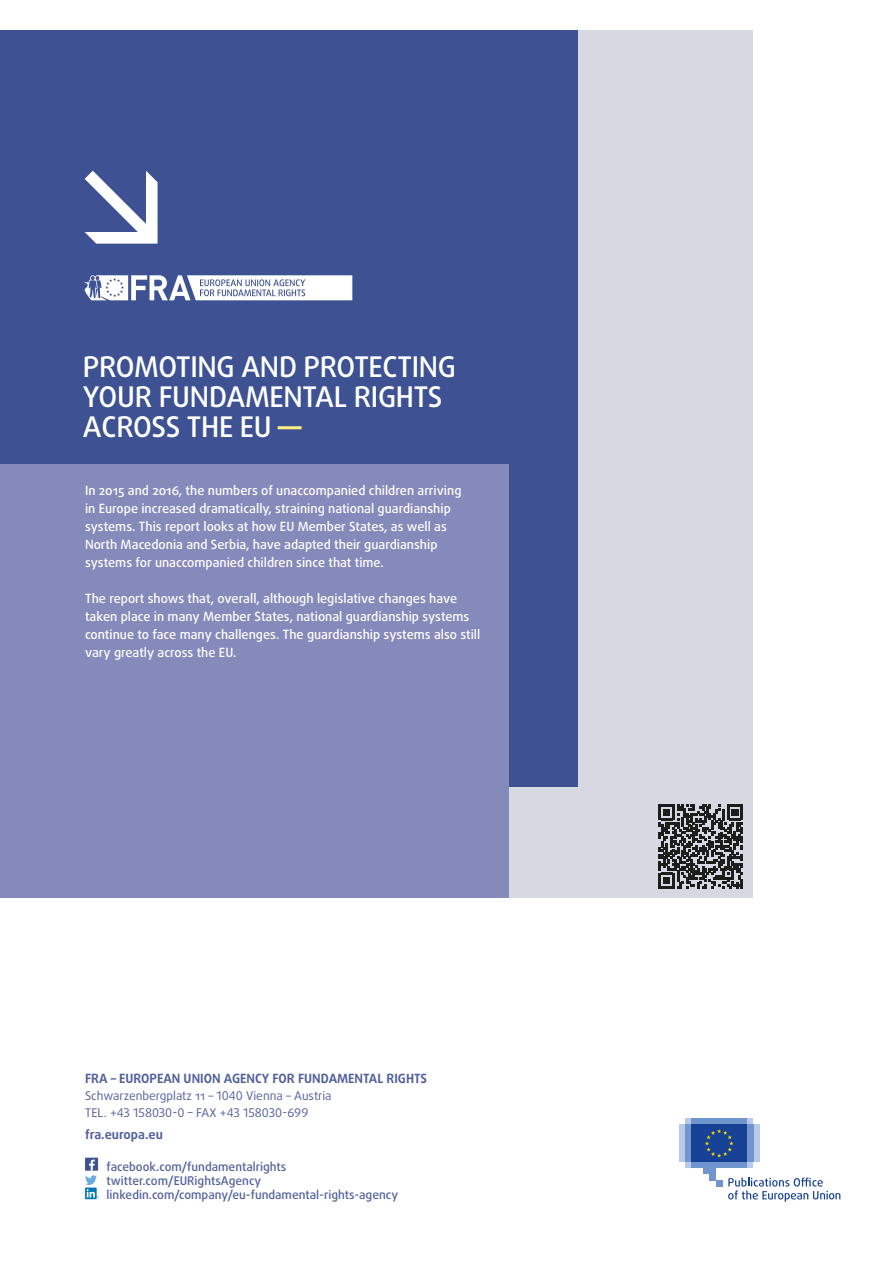
<style>
.page{position:relative;width:893px;height:1263px;background:#fff}
.page>*{position:absolute;margin:0;border:0;box-sizing:border-box;transform-origin:0 0}
.t1{font:28.5px/30px "Daxline Pro Medium 7";letter-spacing:-.01em;color:#fff}
.body_text{font:12.75px/18px "Daxline Pro Medium 7";color:#fff}
.t2{font:12.75px "Daxline Pro Bold 7";color:#51609d}
.t3{font:12px "Daxline Pro Medium 7";color:#51609d}
.t4{font:12px "Daxline Pro Regular 7";color:#51609d}
.s1{font-family:"Daxline Pro Bold 7";color:#ffee81}
</style>
<div class="page">
<div style="left:0;top:30px;width:752px;height:868px;background:#d7d9e2"></div>
<div style="left:0;top:30px;width:577px;height:757px;background:#3e5293"></div>
<div style="left:0;top:464px;width:508px;height:434px;background:#868aba"></div>
<svg style="left:85px;top:171px;width:73px;height:73px"></svg>
<svg style="left:84px;top:275px;width:268px;height:25px;background:#ccd1e2"></svg>
<div style="left:685px;top:1162px;width:68px;height:6px;background:#b8cae7"></div>
<div style="left:685px;top:1118px;width:68px;height:7px;background:#b8cae7"></div>
<div style="left:691px;top:1118px;width:56px;height:7px;background:#7196cf"></div>
<div style="left:691px;top:1162px;width:56px;height:6px;background:#7196cf"></div>
<div style="left:747px;top:1125px;width:6px;height:37px;background:#7196cf"></div>
<div style="left:753px;top:1125px;width:6px;height:37px;background:#b8cae7"></div>
<div style="left:685px;top:1125px;width:6px;height:37px;background:#7196cf"></div>
<div style="left:679px;top:1125px;width:6px;height:37px;background:#b8cae7"></div>
<div style="left:704px;top:1162px;width:12px;height:12px;background:#7196cf"></div>
<div style="left:710px;top:1162px;width:6px;height:18px;background:#7196cf"></div>
<svg style="left:716px;top:1180px;width:6px;height:6px"></svg>
<div style="left:691px;top:1125px;width:56px;height:37px;background:#164194"></div>
<svg style="left:705px;top:1129px;width:28px;height:28px"></svg>
<svg style="left:728px;top:1177px;width:112px;height:25px"></svg>
<svg style="left:659px;top:804px;width:84px;height:84px"></svg>
<div style="left:85px;top:1158px;width:13px;height:13px;background:#3e5293"></div>
<svg style="left:85px;top:1187px;width:12px;height:12px"></svg>
<svg style="left:85px;top:1159px;width:14px;height:39px"></svg>
<p class="t1" style="left:83px;top:352px;width:375px">PROMOTING AND PROTECTING<br>YOUR FUNDAMENTAL RIGHTS<br>ACROSS THE EU <span class="s1">―</span></p>
<p class="body_text" style="left:85px;top:481px;width:378px">In 2015 and 2016, the numbers of unaccompanied children arriving in Europe increased dramatically, straining national guardianship systems. This report looks at how EU Member States, as well as North Macedonia and Serbia, have adapted their guardianship systems for unaccompanied children since that time.</p>
<p class="body_text" style="left:85px;top:589px;width:397px">The report shows that, overall, although legislative changes have taken place in many Member States, national guardianship systems continue to face many challenges. The guardianship systems also still vary greatly across the EU.</p>
<p class="t2" style="left:85px;top:1070px;width:344px">FRA – EUROPEAN UNION AGENCY FOR FUNDAMENTAL RIGHTS</p>
<p class="t4" style="left:85px;top:1088px;width:248px">Schwarzenbergplatz 11 – 1040 Vienna – Austria</p>
<p class="t4" style="left:85px;top:1105px;width:225px">TEL. +43 158030-0 – FAX +43 158030-699</p>
<p class="t2" style="left:85px;top:1126px;width:79px">fra.europa.eu</p>
<p class="t3" style="left:107px;top:1158px;width:181px">facebook.com/fundamentalrights</p>
<p class="t3" style="left:107px;top:1173px;width:156px">twitter.com/EURightsAgency</p>
<p class="t3" style="left:107px;top:1187px;width:293px">linkedin.com/company/eu-fundamental-rights-agency</p>
</div>
